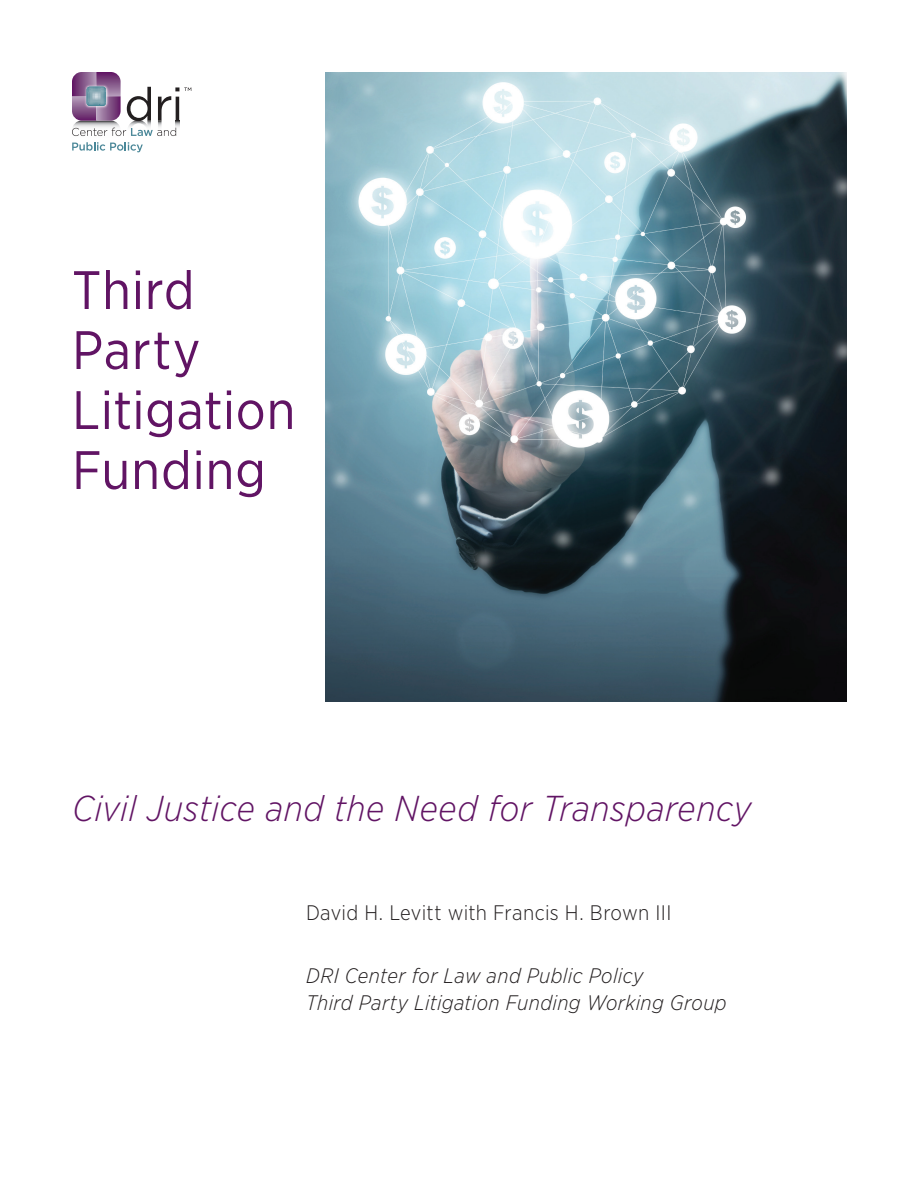
<style>
.page{position:relative;width:918px;height:1188px;background:#fff}
.page>*{position:absolute;margin:0;border:0;box-sizing:border-box;transform-origin:0 0}
.t1{font:54px/60px "Gotham Narrow";letter-spacing:.01em;color:#611464}
.t2{font:italic 300 36px "Gotham Narrow";letter-spacing:.015em;color:#611464}
.t3{font:italic 300 21px/27px "Gotham Narrow";letter-spacing:.015em;color:#231f20}
.t4{font:300 21px "Gotham Narrow";letter-spacing:.015em;color:#231f20}
</style>
<div class="page">
<img style="left:326px;top:72px;width:520px;height:630px">
<svg style="left:72px;top:72px;width:119px;height:80px"></svg>
<h1 class="t1" style="left:72px;top:259px;width:225px">Third<br>Party<br>Litigation<br>Funding</h1>
<h2 class="t2" style="left:72px;top:786px;width:681px">Civil Justice and the Need for Transparency</h2>
<p class="t4" style="left:306px;top:900px;width:367px">David H. Levitt with Francis H. Brown III</p>
<p class="t3" style="left:306px;top:961px;width:422px">DRI Center for Law and Public Policy<br>Third Party Litigation Funding Working Group</p>
</div>
